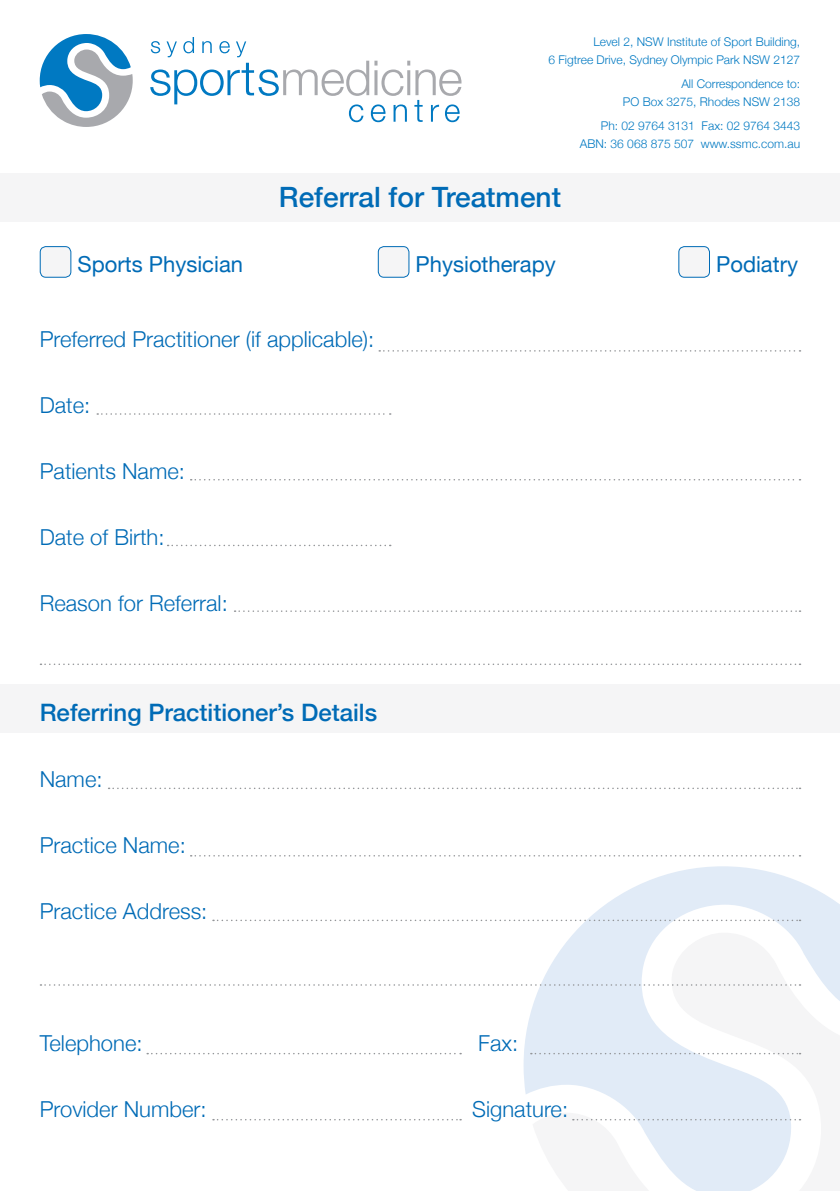
<style>
.page{position:relative;width:840px;height:1191px;background:#fff}
.page>*{position:absolute;margin:0;border:0;box-sizing:border-box;transform-origin:0 0}
.t1{font:500 28px "Helvetica Neue";color:#006bb6}
.t2{font:500 24px "Helvetica Neue";color:#006bb6}
.t3{font:300 22px "Helvetica Neue";color:#006bb6}
.t4{font:22px "Helvetica Neue";color:#006bb6}
.t5{font:300 12px/18px "Helvetica Neue";color:#0079c2;text-align:right}
</style>
<div class="page">
<div style="left:0;top:173px;width:839px;height:48px;background:#f5f5f6"></div>
<div style="left:0;top:685px;width:839px;height:48px;background:#f5f5f6"></div>
<svg style="left:150px;top:37px;width:311px;height:85px"></svg>
<svg style="left:40px;top:34px;width:93px;height:93px"></svg>
<svg style="left:523px;top:866px;width:316px;height:325px"></svg>
<div style="left:40px;top:247px;width:31px;height:30px;background:#f5f5f6;border-radius:6px"></div>
<div style="left:40px;top:246px;width:31px;height:32px;border:1px solid #006bb6;border-radius:6px"></div>
<div style="left:378px;top:247px;width:30px;height:30px;background:#f5f5f6;border-radius:6px"></div>
<div style="left:377px;top:246px;width:32px;height:32px;border:1px solid #006bb6;border-radius:6px"></div>
<div style="left:678px;top:247px;width:31px;height:30px;background:#f5f5f6;border-radius:6px"></div>
<div style="left:678px;top:246px;width:31px;height:32px;border:1px solid #006bb6;border-radius:6px"></div>
<svg style="left:97px;top:413px;width:293px;height:2px"></svg>
<svg style="left:379px;top:350px;width:421px;height:1px"></svg>
<svg style="left:190px;top:479px;width:610px;height:1px"></svg>
<svg style="left:530px;top:1052px;width:270px;height:2px"></svg>
<svg style="left:147px;top:1052px;width:314px;height:2px"></svg>
<svg style="left:213px;top:1119px;width:248px;height:1px"></svg>
<svg style="left:572px;top:1119px;width:228px;height:1px"></svg>
<svg style="left:167px;top:545px;width:223px;height:1px"></svg>
<svg style="left:234px;top:610px;width:566px;height:2px"></svg>
<svg style="left:40px;top:663px;width:760px;height:2px"></svg>
<svg style="left:108px;top:787px;width:692px;height:2px"></svg>
<svg style="left:190px;top:855px;width:610px;height:1px"></svg>
<svg style="left:213px;top:919px;width:587px;height:2px"></svg>
<svg style="left:40px;top:984px;width:760px;height:1px"></svg>
<p class="t5" style="left:548px;top:32px;width:253px">Level 2, NSW Institute of Sport Building,<br>6 Figtree Drive, Sydney Olympic Park NSW 2127</p>
<p class="t5" style="left:622px;top:74px;width:179px">All Correspondence to:<br>PO Box 3275, Rhodes NSW 2138</p>
<p class="t5" style="left:579px;top:115px;width:222px">Ph: 02 9764 3131 Fax: 02 9764 3443<br>ABN: 36 068 875 507 www.ssmc.com.au</p>
<p class="t1" style="left:279px;top:174px;width:283px">Referral for Treatment</p>
<p class="t4" style="left:77px;top:248px;width:167px">Sports Physician</p>
<p class="t4" style="left:415px;top:248px;width:142px">Physiotherapy</p>
<p class="t4" style="left:715px;top:248px;width:83px">Podiatry</p>
<p class="t3" style="left:40px;top:321px;width:336px">Preferred Practitioner (if applicable):</p>
<p class="t3" style="left:40px;top:387px;width:52px">Date:</p>
<p class="t3" style="left:40px;top:453px;width:147px">Patients Name:</p>
<p class="t3" style="left:40px;top:519px;width:126px">Date of Birth:</p>
<p class="t3" style="left:40px;top:585px;width:189px">Reason for Referral:</p>
<p class="t2" style="left:40px;top:693px;width:339px">Referring Practitioner’s Details</p>
<p class="t3" style="left:40px;top:761px;width:64px">Name:</p>
<p class="t3" style="left:40px;top:827px;width:147px">Practice Name:</p>
<p class="t3" style="left:40px;top:893px;width:169px">Practice Address:</p>
<p class="t3" style="left:40px;top:1025px;width:104px">Telephone:</p>
<p class="t3" style="left:478px;top:1025px;width:41px">Fax:</p>
<p class="t3" style="left:40px;top:1091px;width:168px">Provider Number:</p>
<p class="t3" style="left:472px;top:1091px;width:97px">Signature:</p>
</div>
